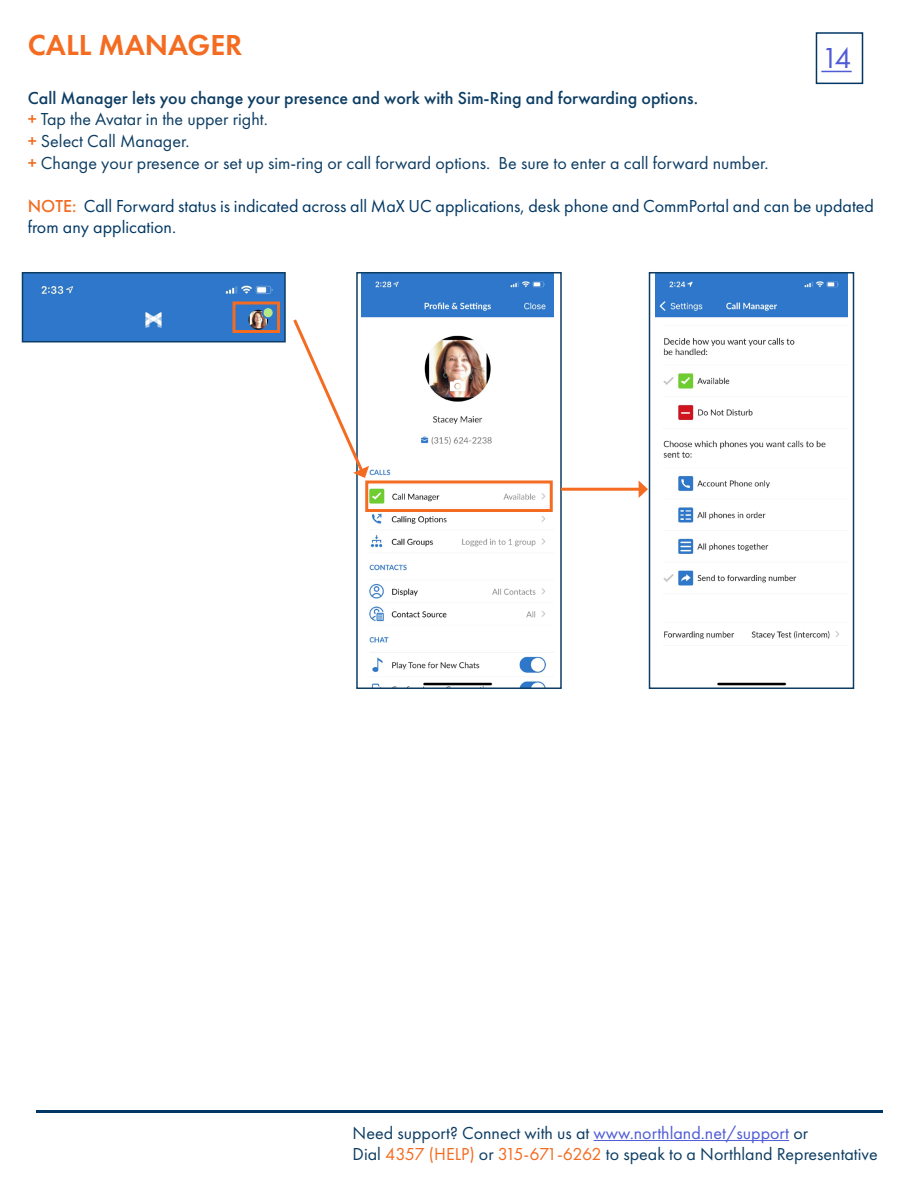
<style>
.page{position:relative;width:918px;height:1188px;background:#fff}
.page>*{position:absolute;margin:0;border:0;box-sizing:border-box;transform-origin:0 0}
.t1{font:600 30px "Futura PT";color:#f36c21}
.t2{font:30px "Futura PT";color:#4f5cd6}
.t3{font:18px/21.6px "Futura PT";color:#0d3d63}
.t4{font:18px/21.6px "Futura PT";color:#003764}
.s1{font-weight:500}
.s2{font-weight:500;color:#f36c21}
.s3{color:#4f5cd6}
.s4{color:#f36c21}
</style>
<div class="page">
<div style="left:816px;top:32px;width:47px;height:52px;border:2px solid #003764"></div>
<hr style="left:821px;top:71px;width:31px;height:1px;background:#4f5cd6">
<hr style="left:36px;top:1110px;width:846px;height:2px;background:#003764">
<img style="left:362px;top:275px;width:192px;height:411px">
<div style="left:356px;top:272px;width:206px;height:417px;border:2px solid #0d3d63"></div>
<img style="left:656px;top:275px;width:192px;height:411px">
<div style="left:649px;top:272px;width:205px;height:417px;border:2px solid #0d3d63"></div>
<div style="left:25px;top:275px;width:258px;height:64px;background:#2f77cb"></div>
<div style="left:22px;top:272px;width:264px;height:70px;border:2px solid #0d3d63"></div>
<div style="left:232px;top:302px;width:48px;height:31px;border:3px solid #f36c21"></div>
<div style="left:365px;top:480px;width:188px;height:32px;border:3px solid #f36c21"></div>
<svg style="left:293px;top:316px;width:76px;height:162px"></svg>
<hr style="left:561px;top:488px;width:80px;height:3px;background:#f36c21">
<svg style="left:639px;top:481px;width:9px;height:17px"></svg>
<hr style="left:594px;top:1140px;width:195px;height:1px;background:#4f5cd6">
<h1 class="t1" style="left:28px;top:26px;width:216px">CALL MANAGER</h1>
<h1 class="t2" style="left:821px;top:41px;width:32px">14</h1>
<p class="t3" style="left:28px;top:87px;width:742px"><span class="s1">Call Manager lets you change your presence and work with Sim-Ring and forwarding options.<br></span><span class="s2">+</span> Tap the Avatar in the upper right.<br><span class="s2">+</span> Select Call Manager.<br><span class="s2">+</span> Change your presence or set up sim-ring or call forward options. Be sure to enter a call forward number.</p>
<p class="t4" style="left:28px;top:195px;width:848px"><span class="s2">NOTE:</span> Call Forward status is indicated across all MaX UC applications, desk phone and CommPortal and can be updated from any application.</p>
<p class="t3" style="left:353px;top:1122px;width:527px;line-height:21px">Need support? Connect with us at <span class="s3">www.northland.net/support</span> or<br>Dial <span class="s4">4357 (HELP)</span> or <span class="s4">315-671-6262</span> to speak to a Northland Representative</p>
</div>
